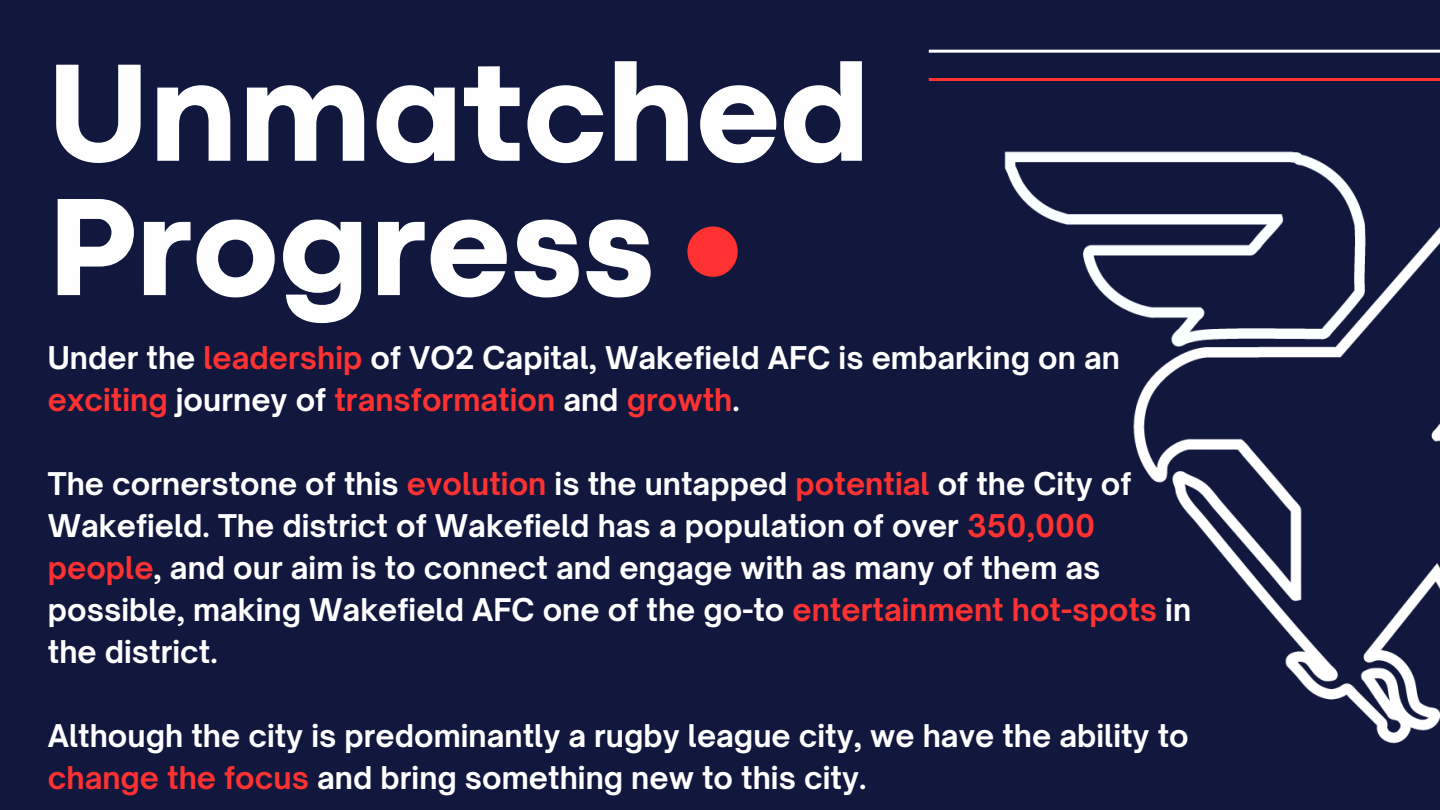
<style>
.page{position:relative;width:1440px;height:810px;background:#12173e}
.page>*{position:absolute;margin:0;border:0;box-sizing:border-box;transform-origin:0 0}
.t1{font:900 267.5px "Open Sauce One";color:#ff3131}
.t2{font:800 144.7px "Codec Pro";color:#fefefe}
.t3{font:700 30px/42px "Open Sauce One";color:#fff}
.s1{color:#ff3131}
</style>
<div class="page">
<img style="left:1004px;top:151px;width:436px;height:593px">
<hr style="left:929px;top:50px;width:511px;height:3px;background:#fff">
<hr style="left:929px;top:78px;width:511px;height:3px;background:#ff3131">
<p class="t2" style="left:48px;top:61px;width:824px">Unmatched</p>
<h1 class="t2" style="left:48px;top:196px;width:608px">Progress</h1>
<p class="t1" style="left:679px;top:6px;width:68px">.</p>
<p class="t3" style="left:48px;top:337px;width:1074px">Under the <span class="s1">leadership</span> of VO2 Capital, Wakefield AFC is embarking on an <span class="s1">exciting</span> journey of <span class="s1">transformation</span> and <span class="s1">growth</span>.</p>
<p class="t3" style="left:48px;top:463px;width:1145px">The cornerstone of this <span class="s1">evolution</span> is the untapped <span class="s1">potential</span> of the City of Wakefield. The district of Wakefield has a population of over <span class="s1">350,000 people</span>, and our aim is to connect and engage with as many of them as possible, making Wakefield AFC one of the go-to <span class="s1">entertainment hot-spots</span> in the district.</p>
<h1 class="t3" style="left:48px;top:715px;width:1142px">Although the city is predominantly a rugby league city, we have the ability to <span class="s1">change the focus</span> and bring something new to this city.</h1>
</div>
